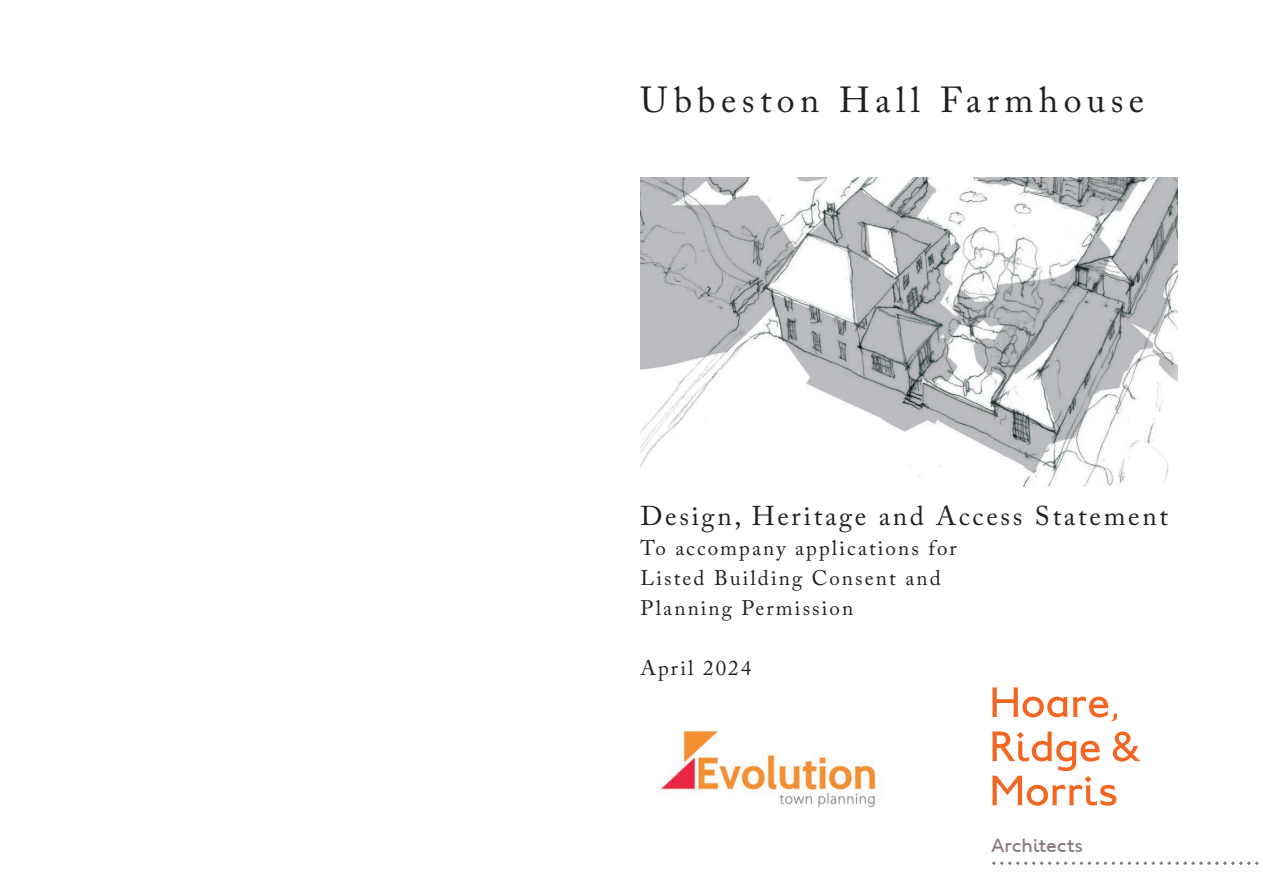
<style>
.page{position:relative;width:1263px;height:893px;background:#fff}
.page>*{position:absolute;margin:0;border:0;box-sizing:border-box;transform-origin:0 0}
.t1{font:36px "Adobe Caslon Pro";letter-spacing:.15em;color:#231f20}
.t2{font:27px "Adobe Caslon Pro";letter-spacing:.1em;color:#231f20}
.t3{font:21px/30px "Adobe Caslon Pro";letter-spacing:.1em;color:#231f20}
.t4{font:19.95px "Johnston Md OSITCTT";color:#86797d}
</style>
<div class="page">
<img style="left:661px;top:730px;width:215px;height:78px">
<img style="left:640px;top:177px;width:538px;height:309px">
<svg style="left:992px;top:687px;width:125px;height:34px"></svg>
<svg style="left:992px;top:731px;width:149px;height:75px"></svg>
<svg style="left:992px;top:861px;width:267px;height:4px"></svg>
<h1 class="t1" style="left:640px;top:78px;width:505px">Ubbeston Hall Farmhouse</h1>
<p class="t2" style="left:640px;top:500px;width:529px">Design, Heritage and Access Statement</p>
<p class="t3" style="left:640px;top:533px;width:318px">To accompany applications for<br>Listed Building Consent and<br>Planning Permission</p>
<p class="t3" style="left:640px;top:653px;width:112px">April 2024</p>
<p class="t4" style="left:991px;top:834px;width:93px">Architects</p>
</div>
